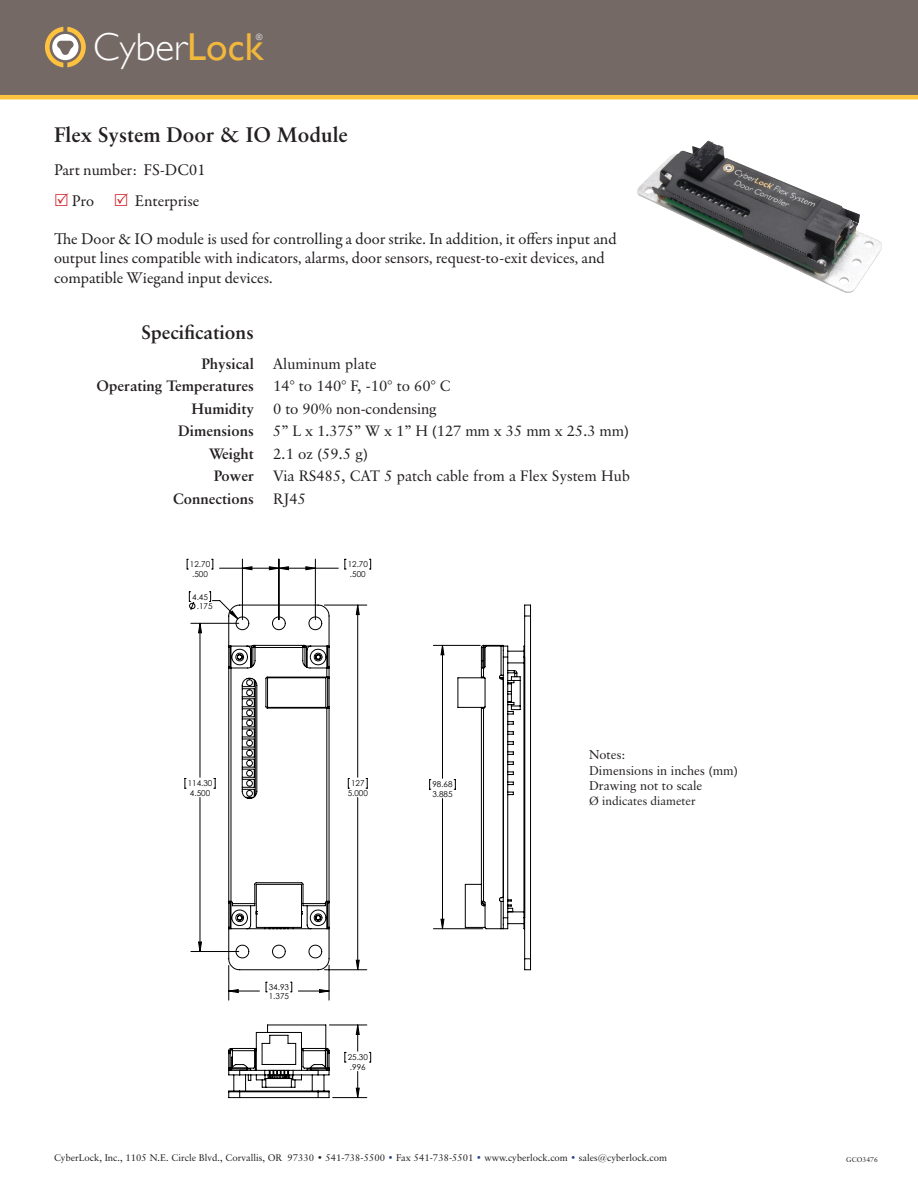
<style>
.page{position:relative;width:918px;height:1188px;background:#fff}
.page>*{position:absolute;margin:0;border:0;box-sizing:border-box;transform-origin:0 0}
.t1{font:300 38.85px "Gill Sans";color:#fff}
.t2{font:700 21px "Classical Garamond BT";color:#231f20}
.t3{font:700 19.35px "Classical Garamond BT";color:#231f20}
.t4{font:16.5px/19.5px "Garamond Premr Pro";color:#231f20}
.t5{font:15px "Classical Garamond BT";color:#231f20}
.t6{font:700 15px "Classical Garamond BT";color:#231f20}
.t7{font:12.75px "Classical Garamond BT";color:#231f20}
.t8{font:12px "Classical Garamond BT";color:#231f20}
.t9{font:9.6px "Classical Garamond BT";color:#231f20}
.t10{font:300 8.7px "Gill Sans";color:#fff}
.t11{font:8.1px/9.3px "Century Gothic";color:#000}
.t12{font:7.05px "Classical Garamond BT";color:#231f20}
.s1{font-weight:400;color:#f2b83c}
.s2{color:#253f8e}
</style>
<div class="page">
<img style="left:637px;top:141px;width:245px;height:152px">
<svg style="left:199px;top:567px;width:245px;height:531px"></svg>
<svg style="left:228px;top:604px;width:102px;height:367px"></svg>
<svg style="left:228px;top:1024px;width:102px;height:74px"></svg>
<svg style="left:457px;top:604px;width:74px;height:366px"></svg>
<div style="left:0;top:0;width:918px;height:98px;background:#756966"></div>
<hr style="left:0;top:95px;width:918px;height:4px;background:#fec340">
<svg style="left:45px;top:27px;width:41px;height:40px"></svg>
<p class="t1" style="left:93px;top:25px;width:172px">Cyber<span class="s1">Lock</span></p>
<p class="t10" style="left:256px;top:32px;width:8px">®</p>
<p class="t2" style="left:54px;top:122px;width:295px">Flex System Door &amp; IO Module</p>
<p class="t4" style="left:54px;top:161px;width:153px">Part number: FS-DC01</p>
<p class="t4" style="left:72px;top:191px;width:23px">Pro</p>
<p class="t4" style="left:135px;top:191px;width:66px">Enterprise</p>
<p class="t4" style="left:54px;top:229px;width:564px">The Door &amp; IO module is used for controlling a door strike. In addition, it offers input and output lines compatible with indicators, alarms, door sensors, request-to-exit devices, and compatible Wiegand input devices.</p>
<p class="t3" style="left:142px;top:320px;width:114px">Specifications</p>
<p class="t6" style="left:201px;top:354px;width:54px">Physical</p>
<p class="t5" style="left:273px;top:354px;width:105px">Aluminum plate</p>
<p class="t6" style="left:97px;top:377px;width:159px">Operating Temperatures</p>
<p class="t5" style="left:273px;top:377px;width:179px">14° to 140° F, -10° to 60° C</p>
<p class="t6" style="left:191px;top:399px;width:64px">Humidity</p>
<p class="t5" style="left:273px;top:399px;width:165px">0 to 90% non-condensing</p>
<p class="t6" style="left:178px;top:422px;width:77px">Dimensions</p>
<p class="t5" style="left:273px;top:422px;width:357px">5” L x 1.375” W x 1” H (127 mm x 35 mm x 25.3 mm)</p>
<p class="t6" style="left:209px;top:444px;width:46px">Weight</p>
<p class="t5" style="left:273px;top:444px;width:96px">2.1 oz (59.5 g)</p>
<p class="t6" style="left:214px;top:467px;width:42px">Power</p>
<p class="t5" style="left:273px;top:467px;width:358px">Via RS485, CAT 5 patch cable from a Flex System Hub</p>
<p class="t6" style="left:173px;top:489px;width:82px">Connections</p>
<p class="t5" style="left:273px;top:489px;width:34px">RJ45</p>
<p class="t11" style="left:190px;top:559px;width:22px">12.70 .500</p>
<p class="t11" style="left:348px;top:559px;width:22px">12.70 .500</p>
<p class="t11" style="left:192px;top:592px;width:22px;text-align:center">4.45 .175</p>
<p class="t11" style="left:188px;top:779px;width:26px">114.30<br>4.500</p>
<p class="t11" style="left:348px;top:779px;width:22px;text-align:center">127<br>5.000</p>
<p class="t11" style="left:432px;top:780px;width:22px">98.68<br>3.885</p>
<p class="t11" style="left:269px;top:982px;width:22px">34.93<br>1.375</p>
<p class="t11" style="left:348px;top:1053px;width:22px">25.30 .996</p>
<p class="t7" style="left:589px;top:747px;width:38px">Notes:</p>
<p class="t7" style="left:589px;top:762px;width:150px">Dimensions in inches (mm)</p>
<p class="t7" style="left:589px;top:778px;width:115px">Drawing not to scale</p>
<p class="t8" style="left:589px;top:794px;width:108px">Ø indicates diameter</p>
<p class="t9" style="left:54px;top:1152px;width:615px">CyberLock, Inc., 1105 N.E. Circle Blvd., Corvallis, OR 97330 • 541-738-5500 <span class="s2">•</span> Fax 541-738-5501 <span class="s2">•</span> www.cyberlock.com <span class="s2">•</span> sales@cyberlock.com</p>
<p class="t12" style="left:846px;top:1156px;width:33px">GCO3476</p>
</div>
